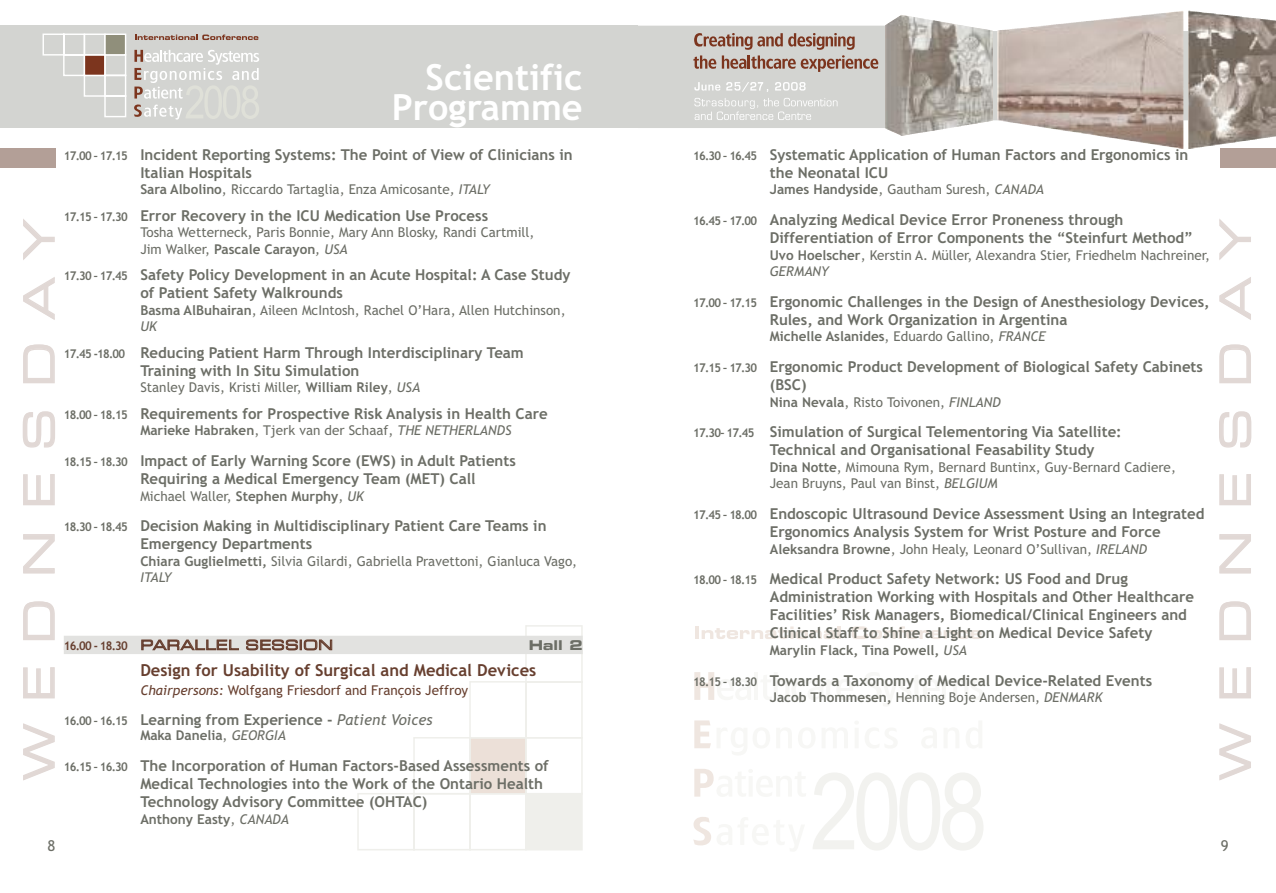
<style>
.page{position:relative;width:1276px;height:893px;background:#fff}
.page>*{position:absolute;margin:0;border:0;box-sizing:border-box;transform-origin:0 0}
.t1{font:42px "Eurostile Extended Two";letter-spacing:.53em;color:#e1d8d5}
.t2{font:700 36px/30px "Trebuchet MS";color:#fff;text-align:right}
.t3{font:16.5px "Trebuchet MS Bold OTF";color:#673f2f}
.t4{font:15px/18px "Trebuchet MS Bold OTF";color:#6c6e66}
.t5{font:15px "Trebuchet MS";color:#6c6e66}
.t6{font:13.5px/16.5px "Trebuchet MS";color:#6c6e66}
.t7{font:13.5px "Trebuchet MS Bold OTF";color:#6c6e66}
.t8{font:13.5px "Trebuchet MS";color:#673f2f}
.t9{font:13.5px "Eurostile Extended Two";letter-spacing:.025em;color:#673f2f}
.t10{font:13.5px "Eurostile Bold Extended Two";color:#6c6e66}
.s1{font-family:"Trebuchet MS";font-weight:700;font-size:12px}
.s2{font-family:"Trebuchet MS Bold OTF"}
.s3{font-style:italic}
.s4{font-family:"Trebuchet MS"}
.s5{font-family:"Trebuchet MS";font-style:italic}
</style>
<div class="page">
<hr style="left:695px;top:626px;width:4px;height:13px;background:#efe6e0">
<svg style="left:701px;top:626px;width:134px;height:13px"></svg>
<hr style="left:837px;top:626px;width:4px;height:13px;background:#efe6e0">
<svg style="left:851px;top:626px;width:130px;height:13px"></svg>
<svg style="left:693px;top:817px;width:18px;height:29px"></svg>
<svg style="left:694px;top:769px;width:20px;height:28px"></svg>
<svg style="left:694px;top:720px;width:17px;height:28px"></svg>
<svg style="left:694px;top:672px;width:20px;height:28px"></svg>
<hr style="left:754px;top:672px;width:4px;height:28px;background:#f7f7f5">
<svg style="left:813px;top:773px;width:170px;height:77px"></svg>
<svg style="left:638px;top:26px;width:549px;height:102px;background:#c7bfb9"></svg>
<img style="left:885px;top:15px;width:107px;height:107px">
<img style="left:1188px;top:11px;width:88px;height:134px">
<img style="left:997px;top:12px;width:176px;height:22px">
<svg style="left:693px;top:33px;width:185px;height:39px;background:#bba89f"></svg>
<svg style="left:694px;top:98px;width:143px;height:22px;background:#dadbd8"></svg>
<svg style="left:694px;top:82px;width:26px;height:9px"></svg>
<svg style="left:775px;top:82px;width:30px;height:9px"></svg>
<svg style="left:726px;top:82px;width:42px;height:10px"></svg>
<svg style="left:357px;top:625px;width:226px;height:225px"></svg>
<div style="left:0;top:26px;width:638px;height:102px;background:#d3d4d1"></div>
<svg style="left:43px;top:34px;width:84px;height:84px"></svg>
<div style="left:105px;top:34px;width:21px;height:21px;background:#908f7b"></div>
<div style="left:104px;top:34px;width:22px;height:22px;border:1px solid #fff"></div>
<svg style="left:135px;top:35px;width:123px;height:5px"></svg>
<svg style="left:134px;top:50px;width:125px;height:70px"></svg>
<div style="left:64px;top:636px;width:519px;height:14px;background:#e2e2e0"></div>
<div style="left:64px;top:647px;width:519px;height:7px;background:#e2e2e0"></div>
<div style="left:0;top:149px;width:55px;height:19px;background:#b39f97"></div>
<div style="left:1220px;top:149px;width:56px;height:19px;background:#b39f97"></div>
<h2 class="t2" style="left:392px;top:63px;width:192px">Scientific<br>Programme</h2>
<p class="t4" style="left:140px;top:146px;width:434px;text-indent:-77px"><span class="s1">17.00 – 17.15</span> Incident Reporting Systems: The Point of View of Clinicians in<br>Italian Hospitals</p>
<p class="t6" style="left:140px;top:181px;width:351px"><span class="s2">Sara Albolino</span>, Riccardo Tartaglia, Enza Amicosante<span class="s3">, ITALY</span></p>
<p class="t4" style="left:64px;top:207px;width:426px"><span class="s1">17.15 – 17.30</span> Error Recovery in the ICU Medication Use Process</p>
<p class="t6" style="left:140px;top:224px;width:396px">Tosha Wetterneck, Paris Bonnie, Mary Ann Blosky, Randi Cartmill,</p>
<p class="t7" style="left:140px;top:241px;width:209px"><span class="s4">Jim Walker,</span> Pascale Carayon<span class="s5">, USA</span></p>
<p class="t4" style="left:140px;top:266px;width:431px;text-indent:-77px"><span class="s1">17.30 – 17.45</span> Safety Policy Development in an Acute Hospital: A Case Study of Patient Safety Walkrounds</p>
<p class="t6" style="left:140px;top:302px;width:427px"><span class="s2">Basma AlBuhairan</span>, Aileen McIntosh, Rachel O’Hara, Allen Hutchinson,<br><span class="s3">UK</span></p>
<p class="t4" style="left:140px;top:344px;width:385px;text-indent:-77px"><span class="s1">17.45 -18.00</span> Reducing Patient Harm Through Interdisciplinary Team<br>Training with In Situ Simulation</p>
<p class="t6" style="left:140px;top:379px;width:281px">Stanley Davis, Kristi Miller, <span class="s2">William Riley</span>, <span class="s3">USA</span></p>
<p class="t4" style="left:64px;top:405px;width:485px"><span class="s1">18.00 – 18.15</span> Requirements for Prospective Risk Analysis in Health Care</p>
<p class="t6" style="left:140px;top:422px;width:373px"><span class="s2">Marieke Habraken</span>, Tjerk van der Schaaf, <span class="s3">THE NETHERLANDS</span></p>
<p class="t4" style="left:140px;top:452px;width:377px;text-indent:-77px"><span class="s1">18.15 – 18.30</span> Impact of Early Warning Score (EWS) in Adult Patients<br>Requiring a Medical Emergency Team (MET) Call</p>
<p class="t6" style="left:140px;top:488px;width:225px">Michael Waller, <span class="s2">Stephen Murphy</span>, <span class="s3">UK</span></p>
<p class="t4" style="left:140px;top:517px;width:408px;text-indent:-77px"><span class="s1">18.30 – 18.45</span> Decision Making in Multidisciplinary Patient Care Teams in<br>Emergency Departments</p>
<p class="t6" style="left:140px;top:553px;width:438px"><span class="s2">Chiara Guglielmetti,</span> Silvia Gilardi, Gabriella Pravettoni, Gianluca Vago,<br><span class="s3">ITALY</span></p>
<p class="t4" style="left:770px;top:146px;width:420px;text-indent:-77px"><span class="s1">16.30 – 16.45</span> Systematic Application of Human Factors and Ergonomics in the Neonatal ICU</p>
<p class="t6" style="left:770px;top:181px;width:276px"><span class="s2">James Handyside</span>, Gautham Suresh, <span class="s3">CANADA</span></p>
<p class="t4" style="left:770px;top:211px;width:425px;text-indent:-77px"><span class="s1">16.45 – 17.00</span> Analyzing Medical Device Error Proneness through<br>Differentiation of Error Components the “Steinfurt Method”</p>
<p class="t6" style="left:770px;top:247px;width:442px"><span class="s2">Uvo Hoelscher</span>, Kerstin A. Müller, Alexandra Stier, Friedhelm Nachreiner,<br><span class="s3">GERMANY</span></p>
<p class="t4" style="left:770px;top:293px;width:441px;text-indent:-77px"><span class="s1">17.00 – 17.15</span> Ergonomic Challenges in the Design of Anesthesiology Devices,<br>Rules, and Work Organization in Argentina</p>
<p class="t7" style="left:770px;top:329px;width:277px">Michelle Aslanides<span class="s4">, Eduardo Gallino,</span> <span class="s5">FRANCE</span></p>
<p class="t4" style="left:770px;top:358px;width:435px;text-indent:-77px"><span class="s1">17.15 – 17.30</span> Ergonomic Product Development of Biological Safety Cabinets (BSC)</p>
<p class="t6" style="left:770px;top:394px;width:232px"><span class="s2">Nina Nevala</span>, Risto Toivonen, <span class="s3">FINLAND</span></p>
<p class="t4" style="left:770px;top:423px;width:353px;text-indent:-77px"><span class="s1">17.30– 17.45</span> Simulation of Surgical Telementoring Via Satellite:<br>Technical and Organisational Feasability Study</p>
<p class="t6" style="left:770px;top:459px;width:407px"><span class="s2">Dina Notte</span>, Mimouna Rym, Bernard Buntinx, Guy-Bernard Cadiere,<br>Jean Bruyns, Paul van Binst, <span class="s3">BELGIUM</span></p>
<p class="t4" style="left:770px;top:505px;width:436px;text-indent:-77px"><span class="s1">17.45 – 18.00</span> Endoscopic Ultrasound Device Assessment Using an Integrated<br>Ergonomics Analysis System for Wrist Posture and Force</p>
<p class="t6" style="left:770px;top:541px;width:379px"><span class="s2">Aleksandra Browne</span>, John Healy, Leonard O’Sullivan, <span class="s3">IRELAND</span></p>
<p class="t4" style="left:770px;top:570px;width:426px;text-indent:-77px"><span class="s1">18.00 – 18.15</span> Medical Product Safety Network: US Food and Drug Administration Working with Hospitals and Other Healthcare Facilities’ Risk Managers, Biomedical/Clinical Engineers and Clinical Staff to Shine a Light on Medical Device Safety</p>
<p class="t7" style="left:770px;top:642px;width:199px">Marylin Flack, Tina Powell, <span class="s5">USA</span></p>
<p class="t4" style="left:693px;top:671px;width:460px"><span class="s1">18.15 – 18.30</span> Towards a Taxonomy of Medical Device-Related Events</p>
<p class="t6" style="left:770px;top:689px;width:334px"><span class="s2">Jacob Thommesen,</span> Henning Boje Andersen, <span class="s3">DENMARK</span></p>
<h1 class="t1" style="left:24px;top:780px;width:562px;rotate:-90deg">WEDNESDAY</h1>
<h1 class="t1" style="left:1220px;top:780px;width:562px;rotate:-90deg">WEDNESDAY</h1>
<p class="t9" style="left:64px;top:640px;width:271px"><span class="s1">16.00 - 18.30</span> PARALLEL SESSION</p>
<p class="t10" style="left:529px;top:640px;width:55px">Hall 2</p>
<p class="t3" style="left:140px;top:661px;width:397px">Design for Usability of Surgical and Medical Devices</p>
<p class="t8" style="left:140px;top:682px;width:329px"><span class="s3">Chairpersons:</span> Wolfgang Friesdorf and François Jeffroy</p>
<p class="t4" style="left:64px;top:711px;width:370px"><span class="s1">16.00 – 16.15</span> Learning from Experience - <span class="s5">Patient Voices</span></p>
<p class="t7" style="left:140px;top:728px;width:147px">Maka Danelia<span class="s4">,</span> <span class="s5">GEORGIA</span></p>
<p class="t4" style="left:140px;top:757px;width:410px;text-indent:-77px"><span class="s1">16.15 – 16.30</span> The Incorporation of Human Factors-Based Assessments of<br>Medical Technologies into the Work of the Ontario Health<br>Technology Advisory Committee (OHTAC)</p>
<p class="t7" style="left:140px;top:811px;width:150px">Anthony Easty<span class="s4">,</span> <span class="s5">CANADA</span></p>
<p class="t5" style="left:47px;top:837px;width:9px">8</p>
<p class="t5" style="left:1220px;top:837px;width:9px">9</p>
</div>
